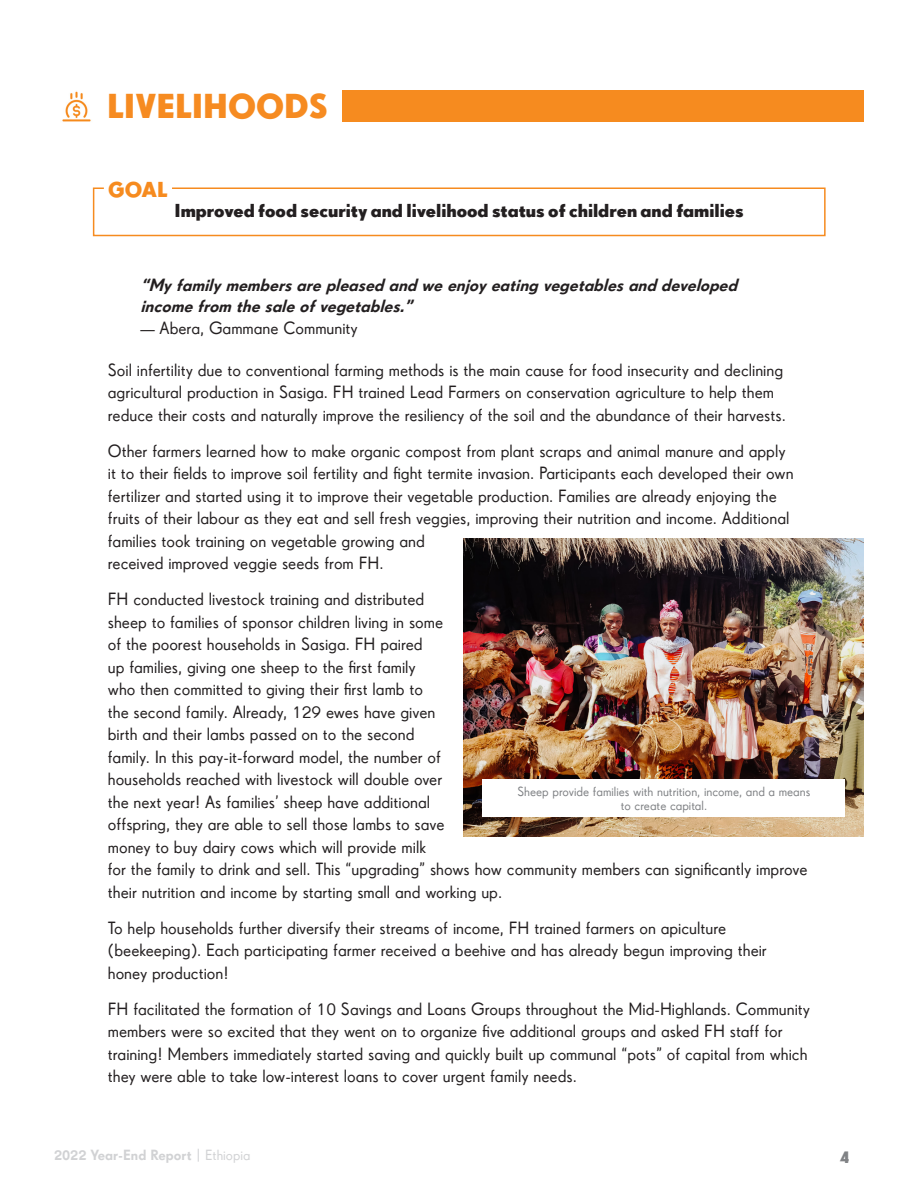
<style>
.page{position:relative;width:918px;height:1188px;background:#fff}
.page>*{position:absolute;margin:0;border:0;box-sizing:border-box;transform-origin:0 0}
.t1{font:700 36px "Drescher Grotesk BT";color:#f68b21}
.t2{font:700 22.5px "Drescher Grotesk BT";color:#f68b1f}
.Body{font:700 19.5px "Drescher Grotesk BT";color:#231f20}
.Body-2{font:18px/22.5px "Drescher Grotesk BT";color:#231f20}
.Quotes{font:italic 600 18px/21px "Drescher Grotesk BT";color:#231f20}
.t3{font:700 18px "Drescher Grotesk BT";color:#808285}
.t4{font:600 15px "Drescher Grotesk BT";color:#d1d2d4}
.Photo_Captions{font:13.5px "Drescher Grotesk BT";color:#808285}
.s1{font-weight:400}
</style>
<div class="page">
<img style="left:62px;top:91px;width:29px;height:31px">
<div style="left:342px;top:91px;width:522px;height:31px;background:#f68b1f"></div>
<img style="left:464px;top:539px;width:400px;height:297px">
<div style="left:482px;top:779px;width:363px;height:38px;background:#fff"></div>
<svg style="left:92px;top:187px;width:734px;height:50px"></svg>
<p class="t1" style="left:107px;top:85px;width:222px">LIVELIHOODS</p>
<p class="t2" style="left:108px;top:176px;width:61px">GOAL</p>
<p class="Body" style="left:175px;top:198px;width:571px">Improved food security and livelihood status of children and families</p>
<p class="Quotes" style="left:140px;top:274px;width:604px">“Myfamilymembersarepleasedandweenjoyeatingvegetablesanddeveloped incomefrom thesaleofvegetables.”</p>
<p class="Body-2" style="left:140px;top:317px;width:219px">— Abera, Gammane Community</p>
<p class="Body-2" style="left:108px;top:359px;width:679px">Soil infertility due to conventional farming methods is the main cause for food insecurity and declining agricultural production in Sasiga. FH trained Lead Farmers on conservation agriculture to help them reduce their costs and naturally improve the resiliency of the soil and the abundance of their harvests.</p>
<p class="Body-2" style="left:108px;top:440px;width:687px">Other farmers learned how to make organic compost from plant scraps and animal manure and apply it to their fields to improve soil fertility and fight termite invasion. Participants each developed their own fertilizer and started using it to improve their vegetable production. Families are already enjoying the fruits of their labour as they eat and sell fresh veggies, improving their nutrition and income. Additional families took training on vegetable growing and<br>received improved veggie seeds from FH.</p>
<p class="Body-2" style="left:108px;top:588px;width:701px">FH conducted livestock training and distributed<br>sheep to families of sponsor children living in some<br>of the poorest households in Sasiga. FH paired<br>up families, giving one sheep to the first family<br>who then committed to giving their first lamb to<br>the second family. Already, 129 ewes have given<br>birth and their lambs passed on to the second<br>family. In this pay-it-forward model, the number of<br>households reached with livestock will double over<br>the next year! As families’ sheep have additional<br>offspring, they are able to sell those lambs to save<br>money to buy dairy cows which will provide milk<br>for the family to drink and sell. This “upgrading” shows how community members can significantly improve their nutrition and income by starting small and working up.</p>
<p class="Body-2" style="left:108px;top:917px;width:660px">To help households further diversify their streams of income, FH trained farmers on apiculture (beekeeping). Each participating farmer received a beehive and has already begun improving their honey production!</p>
<p class="Body-2" style="left:108px;top:998px;width:704px">FH facilitated the formation of 10 Savings and Loans Groups throughout the Mid-Highlands. Community members were so excited that they went on to organize five additional groups and asked FH staff for training! Members immediately started saving and quickly built up communal “pots” of capital from which they were able to take low-interest loans to cover urgent family needs.</p>
<p class="Photo_Captions" style="left:517px;top:784px;width:295px">Sheep provide families with nutrition, income, and a means</p>
<p class="Photo_Captions" style="left:621px;top:798px;width:88px">to create capital.</p>
<p class="t4" style="left:54px;top:1147px;width:198px">2022 Year-End Report <span class="s1">| Ethiopia</span></p>
<p class="t3" style="left:840px;top:1146px;width:11px">4</p>
</div>
